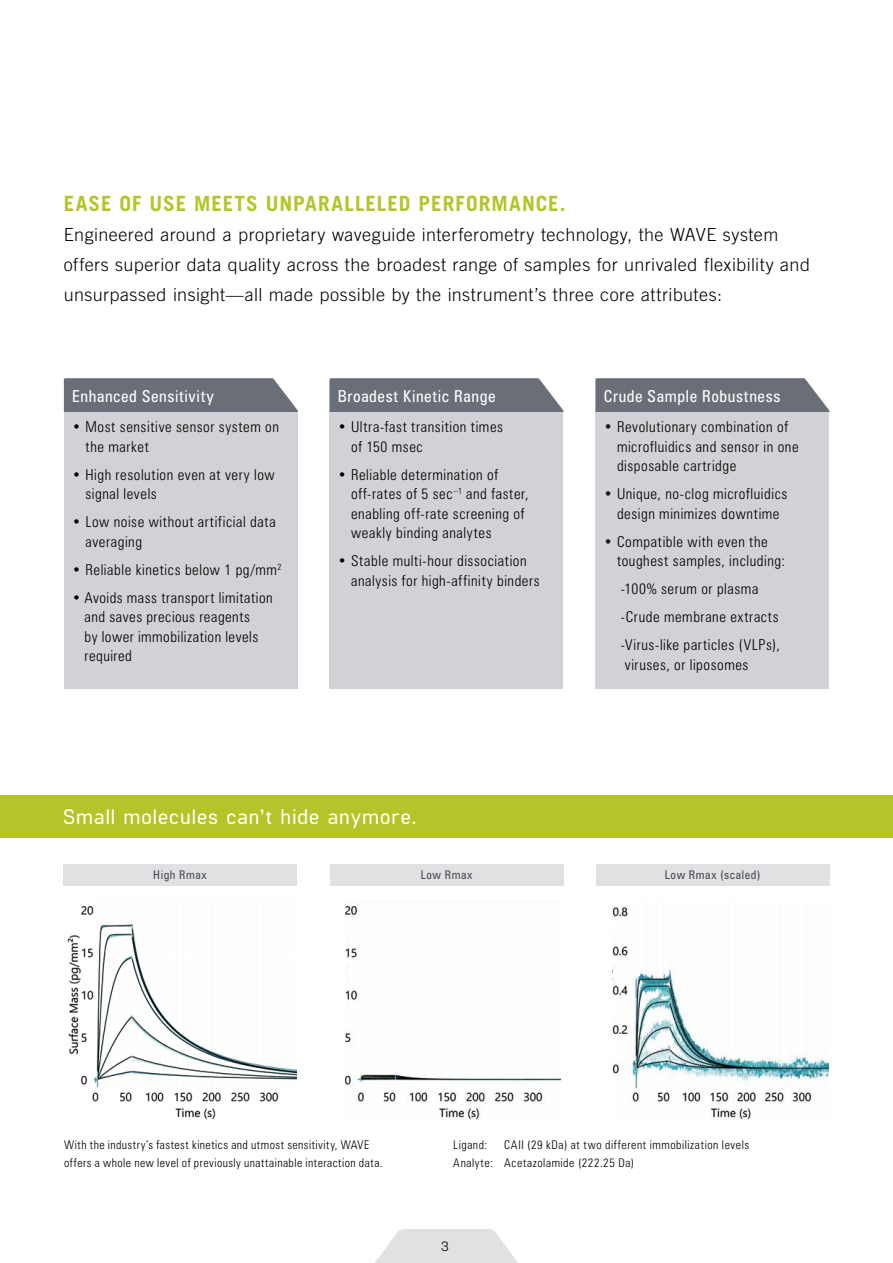
<style>
.page{position:relative;width:893px;height:1263px;background:#fff}
.page>*{position:absolute;margin:0;border:0;box-sizing:border-box;transform-origin:0 0}
.t1{font:700 21px "Trade Gothic LT Std";letter-spacing:.05em;color:#b5c428}
.t2{font:600 21px "Manifold CF";letter-spacing:.045em;color:#fff}
.t3{font:300 18px/30px "Trade Gothic LT Std";letter-spacing:.025em;color:#000}
.t4{font:condensed 16.5px "Zurich BT";letter-spacing:.035em;color:#fff}
.t5{font:300 condensed 15px/19.5px "Zurich BT";letter-spacing:.035em;color:#000}
.t6{font:13.5px "Manifold CF";color:#000}
.t7{font:300 condensed 12px/18px "Zurich BT";letter-spacing:.045em;color:#000}
.t8{font:condensed 12px "Zurich BT";letter-spacing:.05em;color:#474c55}
</style>
<div class="page">
<svg style="left:375px;top:1229px;width:143px;height:34px"></svg>
<div style="left:0;top:795px;width:893px;height:43px;background:#b5c428"></div>
<svg style="left:64px;top:378px;width:234px;height:34px;background:#72767e"></svg>
<div style="left:64px;top:412px;width:234px;height:277px;background:#d1d2d5"></div>
<div style="left:63px;top:864px;width:234px;height:21px;background:#e1e1e4"></div>
<div style="left:330px;top:864px;width:234px;height:21px;background:#e1e1e4"></div>
<div style="left:596px;top:864px;width:233px;height:21px;background:#e1e1e4"></div>
<svg style="left:595px;top:378px;width:235px;height:34px;background:#73767f"></svg>
<div style="left:595px;top:412px;width:234px;height:277px;background:#d1d2d5"></div>
<svg style="left:329px;top:378px;width:235px;height:34px;background:#73767f"></svg>
<div style="left:329px;top:412px;width:234px;height:277px;background:#d1d2d5"></div>
<img style="left:67px;top:906px;width:229px;height:213px">
<img style="left:345px;top:901px;width:215px;height:218px">
<img style="left:613px;top:907px;width:215px;height:212px">
<h1 class="t1" style="left:64px;top:191px;width:503px">EASE OF USE MEETS UNPARALLELED PERFORMANCE.</h1>
<p class="t3" style="left:64px;top:220px;width:748px">Engineered around a proprietary waveguide interferometry technology, the WAVE system offers superior data quality across the broadest range of samples for unrivaled flexibility and unsurpassed insight—all made possible by the instrument’s three core attributes:</p>
<p class="t4" style="left:72px;top:386px;width:143px">Enhanced Sensitivity</p>
<p class="t5" style="left:85px;top:417px;width:195px;text-indent:-13px">• Most sensitive sensor system on the market</p>
<p class="t5" style="left:85px;top:464px;width:191px;text-indent:-13px">• High resolution even at very low signal levels</p>
<p class="t5" style="left:85px;top:512px;width:192px;text-indent:-13px">• Low noise without artificial data averaging</p>
<p class="t5" style="left:72px;top:559px;width:211px">• Reliable kinetics below 1 pg/mm<sup>2</sup></p>
<p class="t5" style="left:85px;top:587px;width:190px;text-indent:-12px">• Avoids mass transport limitation and saves precious reagents<br>by lower immobilization levels required</p>
<p class="t4" style="left:338px;top:386px;width:159px">Broadest Kinetic Range</p>
<p class="t5" style="left:351px;top:417px;width:154px;text-indent:-13px">• Ultra-fast transition times of 150 msec</p>
<p class="t5" style="left:351px;top:464px;width:179px;text-indent:-13px">• Reliable determination of off-rates of 5 sec<sup>–1</sup> and faster, enabling off-rate screening of weakly binding analytes</p>
<p class="t5" style="left:351px;top:551px;width:190px;text-indent:-13px">• Stable multi-hour dissociation analysis for high-affinity binders</p>
<h1 class="t2" style="left:63px;top:804px;width:354px">Small molecules can’t hide anymore.</h1>
<p class="t4" style="left:604px;top:386px;width:178px">Crude Sample Robustness</p>
<p class="t5" style="left:617px;top:417px;width:183px;text-indent:-13px">• Revolutionary combination of microfluidics and sensor in one disposable cartridge</p>
<p class="t5" style="left:604px;top:484px;width:185px;text-align:center">• Unique, no-clog microfluidics design minimizes downtime</p>
<p class="t5" style="left:617px;top:531px;width:170px;text-indent:-13px">• Compatible with even the toughest samples, including:</p>
<p class="t5" style="left:621px;top:575px;width:161px;line-height:28px">-100% serum or plasma -Crude membrane extracts -Virus-like particles (VLPs),</p>
<p class="t5" style="left:625px;top:654px;width:125px">viruses, or liposomes</p>
<p class="t8" style="left:153px;top:868px;width:55px">High Rmax</p>
<p class="t8" style="left:421px;top:868px;width:53px">Low Rmax</p>
<p class="t8" style="left:665px;top:868px;width:97px">Low Rmax (scaled)</p>
<p class="t7" style="left:64px;top:1135px;width:320px">With the industry’s fastest kinetics and utmost sensitivity, WAVE offers a whole new level of previously unattainable interaction data.</p>
<p class="t7" style="left:453px;top:1135px;width:297px;text-indent:51px">CAII (29 kDa) at two different immobilization levels<br>Analyte: Acetazolamide (222.25 Da)</p>
<p class="t7" style="left:453px;top:1135px;width:36px">Ligand:</p>
<p class="t6" style="left:441px;top:1239px;width:9px">3</p>
</div>
